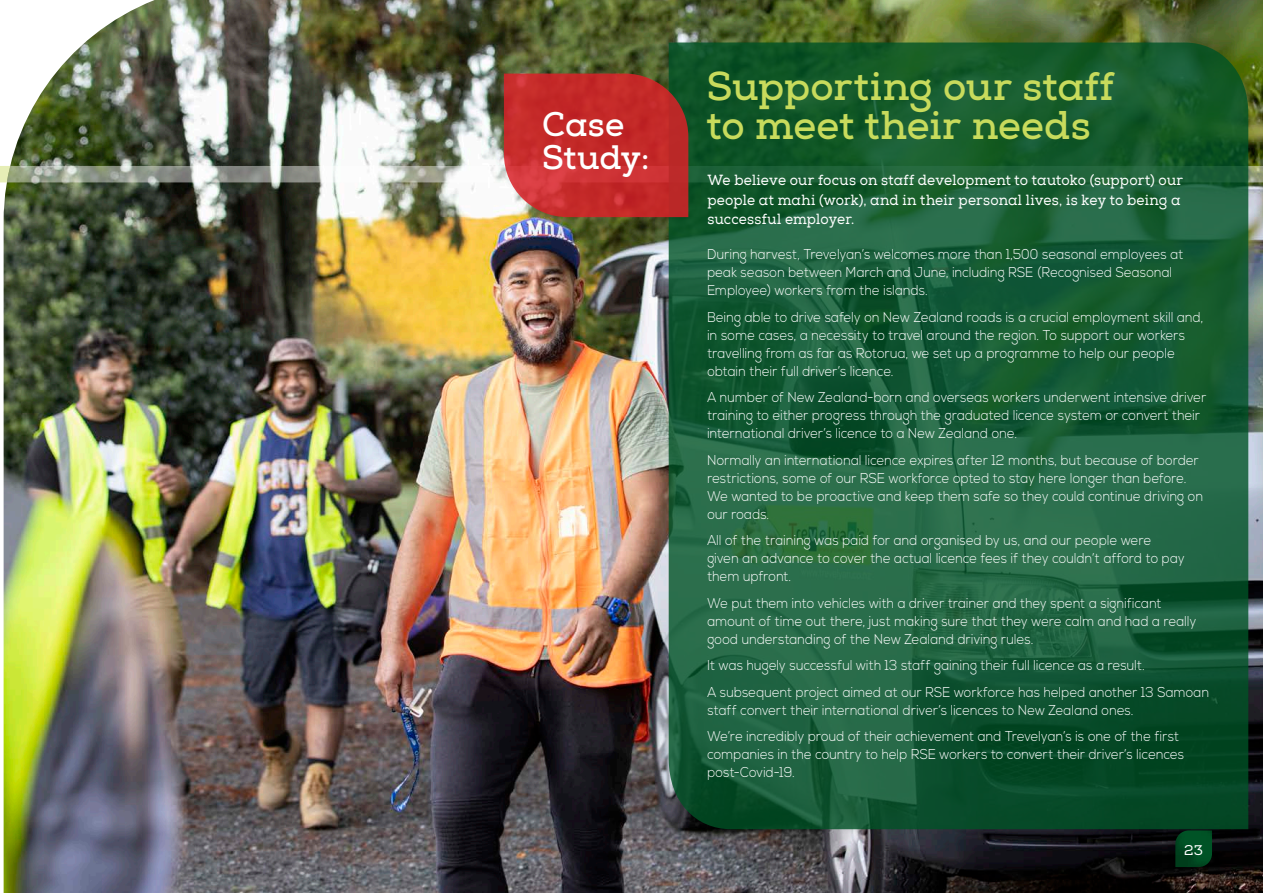
<style>
.page{position:relative;width:1263px;height:893px;background:#fff}
.page>*{position:absolute;margin:0;border:0;box-sizing:border-box;transform-origin:0 0}
._01_Heading21{font:700 39px/39px "Nexa Slab";letter-spacing:.005em;color:#c8db5c}
._01_Heading21-2{font:700 33px/33px "Nexa Slab";color:#fff}
.Lead_Paragraph_21{font:15px/19.5px "Nexa Slab";letter-spacing:.01em;color:#fff;scale:.92 1}
.Body_Copy_21{font:300 14.25px/18px "Nexa";letter-spacing:.015em;color:#fff;scale:.9 1}
.t1{font:14.25px "Nexa Slab";color:#fff}
</style>
<div class="page">
<div style="left:0;top:166px;width:31px;height:16px;background:#e6eeb6"></div>
<img style="left:4px;top:0;width:1259px;height:893px">
<svg style="left:6px;top:166px;width:1257px;height:16px"></svg>
<svg style="left:669px;top:43px;width:579px;height:786px;background:#195d38"></svg>
<svg style="left:504px;top:74px;width:184px;height:143px;background:#c13230"></svg>
<svg style="left:1175px;top:830px;width:37px;height:37px"></svg>
<p class="_01_Heading21-2" style="left:542px;top:109px;width:109px">Case<br>Study:</p>
<p class="_01_Heading21" style="left:707px;top:68px;width:408px">Supporting our staff to meet their needs</p>
<p class="Lead_Paragraph_21" style="left:707px;top:171px;width:519px">We believe our focus on staff development to tautoko (support) our people at mahi (work), and in their personal lives, is key to being a successful employer.</p>
<p class="Body_Copy_21" style="left:707px;top:246px;width:531px">During harvest, Trevelyan’s welcomes more than 1,500 seasonal employees at peak season between March and June, including RSE (Recognised Seasonal<br>Employee) workers from the islands.</p>
<p class="Body_Copy_21" style="left:707px;top:309px;width:552px">Being able to drive safely on New Zealand roads is a crucial employment skill and, in some cases, a necessity to travel around the region. To support our workers travelling from as far as Rotorua, we set up a programme to help our people obtain their full driver’s licence.</p>
<p class="Body_Copy_21" style="left:707px;top:389px;width:556px">A number of New Zealand-born and overseas workers underwent intensive driver training to either progress through the graduated licence system or convert their international driver’s licence to a New Zealand one.</p>
<p class="Body_Copy_21" style="left:707px;top:452px;width:552px">Normally an international licence expires after 12 months, but because of border restrictions, some of our RSE workforce opted to stay here longer than before.<br>We wanted to be proactive and keep them safe so they could continue driving on our roads.</p>
<p class="Body_Copy_21" style="left:707px;top:532px;width:532px">All of the training was paid for and organised by us, and our people were given an advance to cover the actual licence fees if they couldn’t afford to pay them upfront.</p>
<p class="Body_Copy_21" style="left:707px;top:595px;width:545px">We put them into vehicles with a driver trainer and they spent a significant amount of time out there, just making sure that they were calm and had a really good understanding of the New Zealand driving rules.</p>
<p class="Body_Copy_21" style="left:707px;top:657px;width:488px">It was hugely successful with 13 staff gaining their full licence as a result.</p>
<p class="Body_Copy_21" style="left:707px;top:684px;width:559px">A subsequent project aimed at our RSE workforce has helped another 13 Samoan staff convert their international driver’s licences to New Zealand ones.</p>
<p class="Body_Copy_21" style="left:707px;top:728px;width:531px">We’re incredibly proud of their achievement and Trevelyan’s is one of the first companies in the country to help RSE workers to convert their driver’s licences post-Covid-19.</p>
<p class="t1" style="left:1184px;top:841px;width:20px">23</p>
</div>
